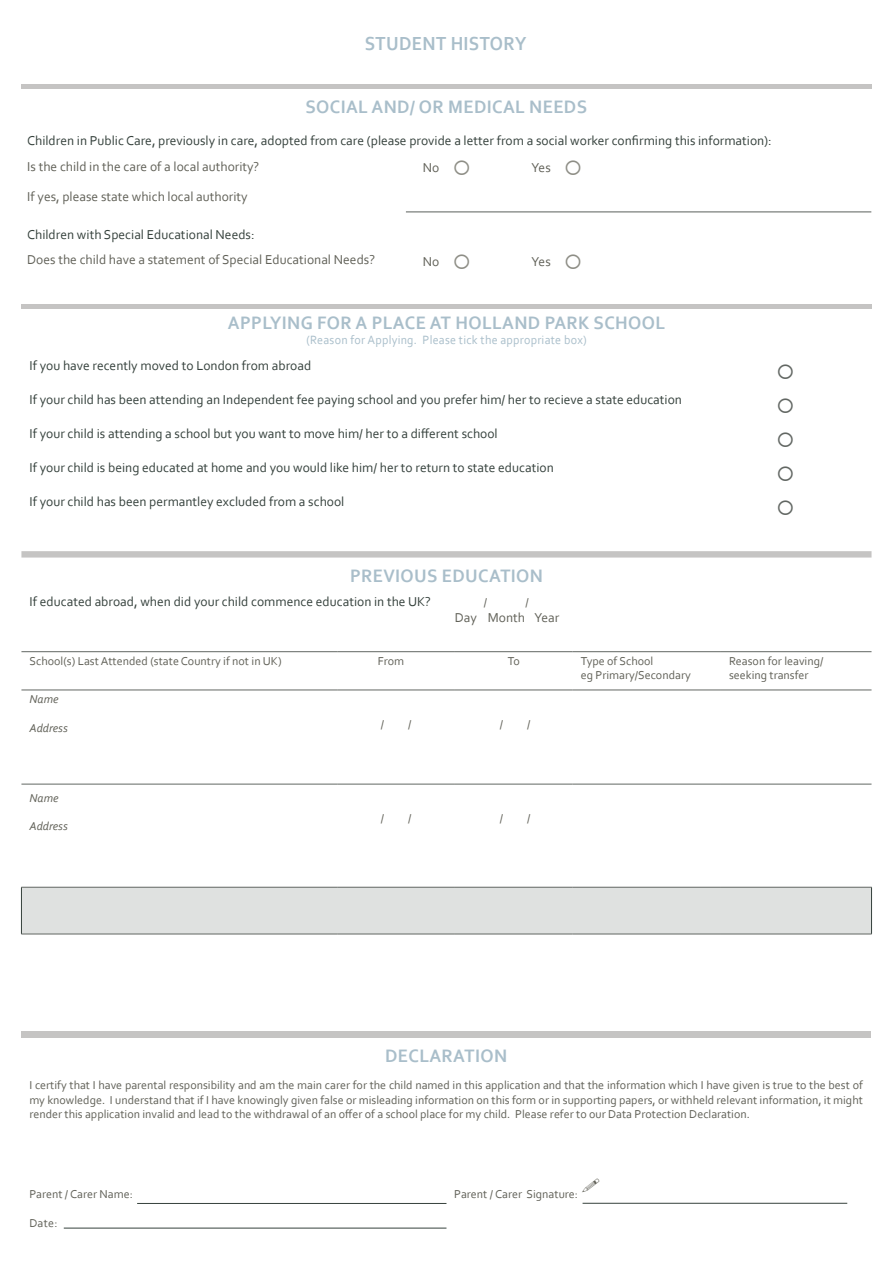
<style>
.page{position:relative;width:893px;height:1263px;background:#fff}
.page>*{position:absolute;margin:0;border:0;box-sizing:border-box;transform-origin:0 0}
.BOLD_TITLES{font:700 19.8px "Corbel";letter-spacing:.02em;color:#a9beca;scale:.91 1}
.BOLD_TITLES-2{font:700 18.9px "Corbel";letter-spacing:.02em;color:#a9beca;scale:.95 1}
.t1{font:13.5px "Corbel";color:#35413c}
.t2{font:13.5px "Corbel";color:#616158}
.BOLD_TITLES-3{font:12.6px "Corbel";letter-spacing:.02em;color:#a9beca;scale:.95 1}
.t3{font:12px/14.4px "Corbel";color:#616158}
.t4{font:italic 12px "Corbel";color:#616158}
.s1{color:#8e8e86}
</style>
<div class="page">
<div style="left:21px;top:84px;width:850px;height:5px;background:#c5c4c3"></div>
<hr style="left:406px;top:212px;width:465px;height:1px;background:#5a605c">
<div style="left:21px;top:304px;width:851px;height:5px;background:#c5c4c3"></div>
<svg style="left:21px;top:551px;width:850px;height:6px;background:#c6c5c4"></svg>
<svg style="left:21px;top:652px;width:850px;height:235px"></svg>
<div style="left:21px;top:887px;width:850px;height:47px;background:#dfe1e0"></div>
<hr style="left:21px;top:690px;width:316px;height:1px;background:#626763">
<hr style="left:337px;top:690px;width:118px;height:1px;background:#626763">
<hr style="left:455px;top:690px;width:118px;height:1px;background:#626763">
<hr style="left:573px;top:690px;width:148px;height:1px;background:#626763">
<hr style="left:721px;top:690px;width:150px;height:1px;background:#626763">
<hr style="left:21px;top:784px;width:316px;height:1px;background:#626763">
<hr style="left:337px;top:784px;width:118px;height:1px;background:#626763">
<hr style="left:455px;top:784px;width:118px;height:1px;background:#626763">
<hr style="left:573px;top:784px;width:148px;height:1px;background:#626763">
<hr style="left:721px;top:784px;width:150px;height:1px;background:#626763">
<hr style="left:21px;top:651px;width:316px;height:1px;background:#626763">
<hr style="left:337px;top:651px;width:118px;height:1px;background:#626763">
<hr style="left:455px;top:651px;width:118px;height:1px;background:#626763">
<hr style="left:573px;top:651px;width:148px;height:1px;background:#626763">
<hr style="left:721px;top:651px;width:150px;height:1px;background:#626763">
<hr style="left:21px;top:887px;width:316px;height:1px;background:#626763">
<hr style="left:337px;top:887px;width:118px;height:1px;background:#626763">
<hr style="left:455px;top:887px;width:118px;height:1px;background:#626763">
<hr style="left:573px;top:887px;width:148px;height:1px;background:#626763">
<hr style="left:721px;top:887px;width:151px;height:1px;background:#626763">
<hr style="left:21px;top:934px;width:316px;height:1px;background:#626763">
<hr style="left:337px;top:934px;width:118px;height:1px;background:#626763">
<hr style="left:455px;top:934px;width:118px;height:1px;background:#626763">
<hr style="left:573px;top:934px;width:148px;height:1px;background:#626763">
<hr style="left:721px;top:934px;width:151px;height:1px;background:#626763">
<hr style="left:21px;top:887px;width:1px;height:47px;background:#35413c">
<hr style="left:871px;top:887px;width:1px;height:47px;background:#35413c">
<div style="left:21px;top:1031px;width:850px;height:7px;background:#c5c4c3"></div>
<svg style="left:63px;top:1202px;width:785px;height:27px"></svg>
<hr style="left:137px;top:1203px;width:309px;height:1px;background:#35413c">
<hr style="left:583px;top:1203px;width:264px;height:1px;background:#35413c">
<hr style="left:64px;top:1228px;width:382px;height:1px;background:#35413c">
<p class="BOLD_TITLES" style="left:365px;top:31px;width:179px">STUDENT HISTORY</p>
<p class="BOLD_TITLES-2" style="left:305px;top:95px;width:298px">SOCIAL AND/ OR MEDICAL NEEDS</p>
<p class="t1" style="left:27px;top:133px;width:746px">Children in Public Care, previously in care, adopted from care (please provide a letter from a social worker confirming this information):</p>
<p class="t2" style="left:27px;top:158px;width:233px">Is the child in the care of a local authority?</p>
<p class="t2" style="left:423px;top:160px;width:50px">No <span class="s1">○</span></p>
<p class="t2" style="left:532px;top:160px;width:52px">Yes <span class="s1">○</span></p>
<p class="t2" style="left:27px;top:188px;width:222px">If yes, please state which local authority</p>
<p class="t1" style="left:27px;top:226px;width:229px">Children with Special Educational Needs:</p>
<p class="t2" style="left:27px;top:252px;width:349px">Does the child have a statement of Special Educational Needs?</p>
<p class="t2" style="left:423px;top:253px;width:50px">No <span class="s1">○</span></p>
<p class="t2" style="left:532px;top:253px;width:52px">Yes <span class="s1">○</span></p>
<p class="BOLD_TITLES-2" style="left:228px;top:311px;width:462px">APPLYING FOR A PLACE AT HOLLAND PARK SCHOOL</p>
<p class="BOLD_TITLES-3" style="left:306px;top:332px;width:297px">(Reason for Applying. Please tick the appropriate box)</p>
<p class="t1" style="left:29px;top:357px;width:283px">If you have recently moved to London from abroad</p>
<p class="t1" style="left:29px;top:391px;width:654px">If your child has been attending an Independent fee paying school and you prefer him/ her to recieve a state education</p>
<p class="t1" style="left:29px;top:425px;width:470px">If your child is attending a school but you want to move him/ her to a different school</p>
<p class="t1" style="left:29px;top:459px;width:526px">If your child is being educated at home and you would like him/ her to return to state education</p>
<p class="t1" style="left:29px;top:493px;width:316px">If your child has been permantley excluded from a school</p>
<p class="BOLD_TITLES-2" style="left:350px;top:564px;width:205px">PREVIOUS EDUCATION</p>
<p class="t1" style="left:30px;top:593px;width:403px">If educated abroad, when did your child commence education in the UK?</p>
<p class="t3" style="left:484px;top:594px;width:5px">/</p>
<p class="t3" style="left:525px;top:594px;width:5px">/</p>
<p class="t2" style="left:455px;top:609px;width:106px">Day Month Year</p>
<p class="t3" style="left:30px;top:653px;width:254px">School(s) Last Attended (state Country if not in UK)</p>
<p class="t3" style="left:378px;top:653px;width:28px">From</p>
<p class="t3" style="left:508px;top:653px;width:14px">To</p>
<p class="t3" style="left:581px;top:653px;width:74px">Type of School</p>
<p class="t3" style="left:581px;top:668px;width:111px">eg Primary/Secondary</p>
<p class="t4" style="left:30px;top:692px;width:31px">Name</p>
<p class="t4" style="left:30px;top:720px;width:40px">Address</p>
<p class="t3" style="left:381px;top:716px;width:5px">/</p>
<p class="t3" style="left:408px;top:716px;width:5px">/</p>
<p class="t3" style="left:500px;top:716px;width:5px">/</p>
<p class="t3" style="left:527px;top:716px;width:5px">/</p>
<p class="t4" style="left:30px;top:790px;width:31px">Name</p>
<p class="t4" style="left:30px;top:819px;width:40px">Address</p>
<p class="t3" style="left:381px;top:810px;width:5px">/</p>
<p class="t3" style="left:408px;top:810px;width:5px">/</p>
<p class="t3" style="left:500px;top:810px;width:5px">/</p>
<p class="t3" style="left:527px;top:810px;width:5px">/</p>
<p class="t3" style="left:729px;top:653px;width:96px">Reason for leaving/ seeking transfer</p>
<p class="BOLD_TITLES-2" style="left:385px;top:1044px;width:130px">DECLARATION</p>
<p class="t3" style="left:29px;top:1078px;width:835px;text-align:justify">I certify that I have parental responsibility and am the main carer for the child named in this application and that the information which I have given is true to the best of my knowledge. I understand that if I have knowingly given false or misleading information on this form or in supporting papers, or withheld relevant information, it might render this application invalid and lead to the withdrawal of an offer of a school place for my child. Please refer to our Data Protection Declaration.</p>
<p class="t3" style="left:29px;top:1186px;width:105px">Parent / Carer Name:</p>
<p class="t3" style="left:29px;top:1215px;width:30px">Date:</p>
<p class="t3" style="left:454px;top:1187px;width:125px">Parent / Carer Signature:</p>
</div>
